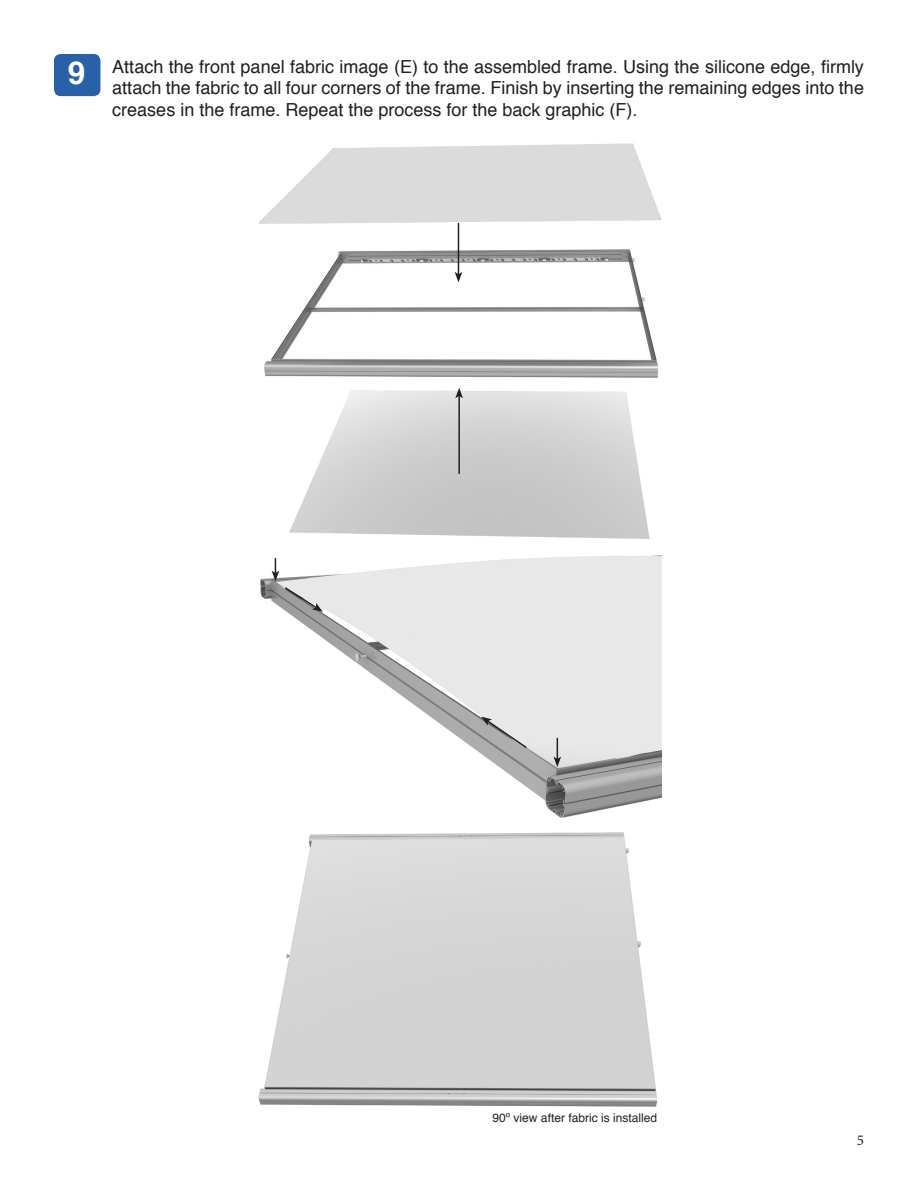
<style>
.page{position:relative;width:918px;height:1188px;background:#fff}
.page>*{position:absolute;margin:0;border:0;box-sizing:border-box;transform-origin:0 0}
.t1{font:700 31.5px "Helvetica";color:#fff}
.t2{font:18px/21.6px "Helvetica";color:#231f20;text-align:justify}
.t3{font:15px "Minion Pro";color:#231f20}
.t4{font:12px "Helvetica";color:#231f20}
</style>
<div class="page">
<img style="left:260px;top:143px;width:402px;height:396px">
<div style="left:54px;top:54px;width:46px;height:42px;background:#2961a9;border-radius:7px"></div>
<hr style="left:458px;top:224px;width:1px;height:50px;background:#231f20">
<svg style="left:455px;top:272px;width:7px;height:10px"></svg>
<hr style="left:458px;top:396px;width:2px;height:77px;background:#231f20">
<svg style="left:455px;top:388px;width:8px;height:10px"></svg>
<img style="left:260px;top:555px;width:402px;height:263px">
<img style="left:258px;top:832px;width:400px;height:275px">
<svg style="left:553px;top:738px;width:8px;height:29px"></svg>
<svg style="left:481px;top:717px;width:47px;height:32px;background:#bbb"></svg>
<svg style="left:272px;top:559px;width:51px;height:53px"></svg>
<p class="t1" style="left:68px;top:48px;width:19px">9</p>
<p class="t2" style="left:112px;top:56px;width:753px">Attach the front panel fabric image (E) to the assembled frame. Using the silicone edge, firmly attach the fabric to all four corners of the frame. Finish by inserting the remaining edges into the creases in the frame. Repeat the process for the back graphic (F).</p>
<p class="t4" style="left:493px;top:1109px;width:166px">90º view after fabric is installed</p>
<p class="t3" style="left:857px;top:1130px;width:9px">5</p>
</div>
